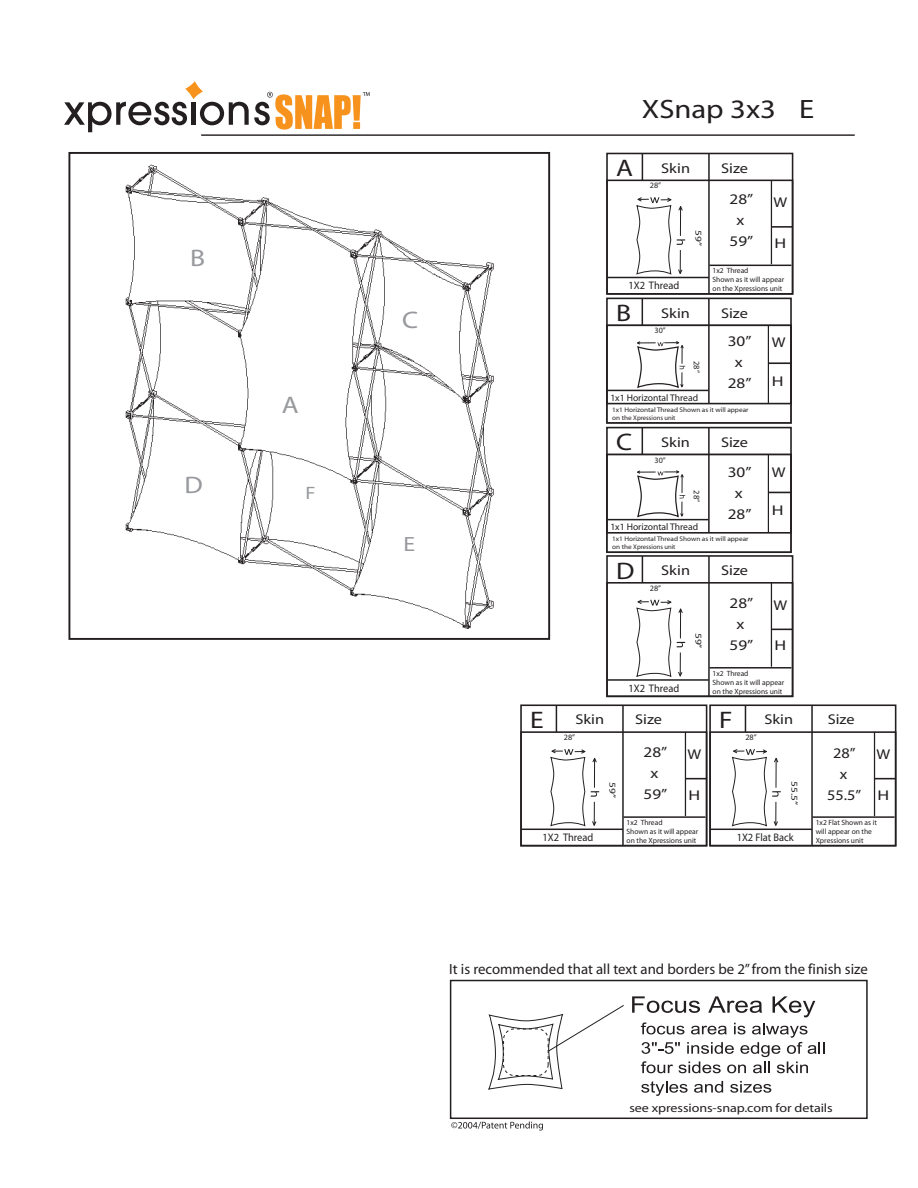
<style>
.page{position:relative;width:918px;height:1188px;background:#fff}
.page>*{position:absolute;margin:0;border:0;box-sizing:border-box;transform-origin:0 0}
.t1{font:26.7px "Myriad";color:#231f20;scale:1.15 1}
.t2{font:24px "Myriad";color:#97999c;scale:1.15 1}
.t3{font:24px "Myriad";color:#231f20;scale:1.15 1}
.t4{font:20.7px "Myriad";color:#97999c;scale:1.15 1}
.t5{font:18px "Myriad";color:#97999c;scale:1.15 1}
.t6{font:14.85px "Myriad";color:#231f20}
.t7{font:14.7px/21px "Myriad";color:#231f20;text-align:center;scale:1.17 1}
.t8{font:14.7px/21px "Myriad";color:#231f20;text-align:center;scale:1.11 1}
.t9{font:14.1px "Myriad";color:#231f20;scale:1.15 1}
.t10{font:14.1px "Myriad";color:#231f20;scale:1.27 1}
.t11{font:12.15px "Myriad";letter-spacing:-.005em;color:#231f20;scale:1.15 1}
.t12{font:10.95px "Myriad";color:#231f20;scale:.95 1}
.t13{font:9.6px "Myriad";color:#231f20}
.t14{font:9px "Myriad";color:#231f20;scale:1.28 1}
.t15{font:8.4px "Myriad";color:#231f20}
.t16{font:8.25px "Myriad";color:#231f20}
.t17{font:8.1px "Myriad";color:#231f20}
.t18{font:7.65px/9.1px "Myriad";color:#231f20}
.t19{font:6.75px/8.1px "Myriad";color:#231f20;scale:1.08 1}
.s1{font-size:24px}
</style>
<div class="page">
<img style="left:125px;top:153px;width:426px;height:486px">
<hr style="left:201px;top:134px;width:654px;height:2px;background:#231f20">
<div style="left:68px;top:152px;width:482px;height:488px;border:2px solid #231f20"></div>
<div style="left:181px;top:240px;width:36px;height:36px;background:#fff;border-radius:50%"></div>
<div style="left:393px;top:302px;width:36px;height:36px;background:#fff;border-radius:50%"></div>
<div style="left:175px;top:467px;width:36px;height:36px;background:#fff;border-radius:50%"></div>
<div style="left:395px;top:528px;width:31px;height:31px;background:#fff;border-radius:50%"></div>
<div style="left:298px;top:479px;width:27px;height:27px;background:#fff;border-radius:50%"></div>
<div style="left:273px;top:387px;width:35px;height:36px;background:#fff;border-radius:50%"></div>
<hr style="left:771px;top:180px;width:1px;height:84px;background:#231f20">
<hr style="left:771px;top:226px;width:21px;height:2px;background:#231f20">
<div style="left:606px;top:153px;width:187px;height:142px;border:2px solid #231f20"></div>
<div style="left:606px;top:180px;width:187px;height:115px;border:2px solid #231f20"></div>
<hr style="left:708px;top:153px;width:2px;height:141px;background:#231f20">
<svg style="left:642px;top:153px;width:1px;height:27px"></svg>
<hr style="left:607px;top:277px;width:102px;height:1px;background:#231f20">
<svg style="left:636px;top:197px;width:49px;height:78px"></svg>
<hr style="left:709px;top:265px;width:82px;height:1px;background:#231f20">
<hr style="left:771px;top:583px;width:1px;height:84px;background:#231f20">
<svg style="left:772px;top:629px;width:18px;height:1px"></svg>
<div style="left:606px;top:555px;width:187px;height:142px;border:2px solid #231f20"></div>
<div style="left:606px;top:582px;width:187px;height:115px;border:2px solid #231f20"></div>
<hr style="left:708px;top:556px;width:2px;height:140px;background:#231f20">
<svg style="left:642px;top:556px;width:1px;height:27px"></svg>
<hr style="left:607px;top:679px;width:102px;height:2px;background:#231f20">
<svg style="left:636px;top:600px;width:49px;height:77px"></svg>
<hr style="left:709px;top:667px;width:82px;height:2px;background:#231f20">
<hr style="left:685px;top:732px;width:1px;height:84px;background:#231f20">
<svg style="left:686px;top:778px;width:18px;height:1px"></svg>
<div style="left:520px;top:704px;width:187px;height:142px;border:2px solid #231f20"></div>
<div style="left:520px;top:731px;width:187px;height:115px;border:2px solid #231f20"></div>
<hr style="left:622px;top:705px;width:2px;height:141px;background:#231f20">
<svg style="left:556px;top:705px;width:1px;height:27px"></svg>
<hr style="left:521px;top:829px;width:102px;height:1px;background:#231f20">
<svg style="left:550px;top:749px;width:49px;height:78px"></svg>
<hr style="left:623px;top:816px;width:82px;height:2px;background:#231f20">
<div style="left:606px;top:298px;width:186px;height:106px;border:2px solid #231f20"></div>
<div style="left:606px;top:324px;width:186px;height:100px;border:2px solid #231f20"></div>
<hr style="left:708px;top:298px;width:2px;height:105px;background:#231f20">
<svg style="left:642px;top:298px;width:1px;height:27px"></svg>
<hr style="left:607px;top:390px;width:102px;height:1px;background:#231f20">
<hr style="left:768px;top:325px;width:1px;height:78px;background:#231f20">
<hr style="left:768px;top:362px;width:23px;height:2px;background:#231f20">
<svg style="left:637px;top:341px;width:48px;height:61px"></svg>
<div style="left:606px;top:427px;width:186px;height:107px;border:2px solid #231f20"></div>
<div style="left:606px;top:454px;width:186px;height:99px;border:2px solid #231f20"></div>
<hr style="left:708px;top:428px;width:2px;height:105px;background:#231f20">
<svg style="left:642px;top:428px;width:1px;height:26px"></svg>
<hr style="left:607px;top:519px;width:102px;height:1px;background:#231f20">
<hr style="left:768px;top:455px;width:1px;height:78px;background:#231f20">
<svg style="left:769px;top:492px;width:22px;height:1px"></svg>
<svg style="left:637px;top:471px;width:48px;height:50px"></svg>
<hr style="left:874px;top:732px;width:1px;height:84px;background:#231f20">
<svg style="left:875px;top:778px;width:18px;height:1px"></svg>
<div style="left:709px;top:704px;width:187px;height:142px;border:2px solid #231f20"></div>
<div style="left:709px;top:731px;width:187px;height:115px;border:2px solid #231f20"></div>
<hr style="left:811px;top:705px;width:2px;height:141px;background:#231f20">
<svg style="left:745px;top:705px;width:1px;height:27px"></svg>
<hr style="left:710px;top:829px;width:102px;height:1px;background:#231f20">
<svg style="left:732px;top:749px;width:49px;height:78px"></svg>
<hr style="left:812px;top:816px;width:83px;height:2px;background:#231f20">
<svg style="left:64px;top:81px;width:306px;height:51px"></svg>
<svg style="left:632px;top:996px;width:68px;height:17px"></svg>
<svg style="left:708px;top:996px;width:54px;height:17px"></svg>
<svg style="left:773px;top:996px;width:42px;height:21px"></svg>
<svg style="left:641px;top:1023px;width:183px;height:50px"></svg>
<svg style="left:641px;top:1081px;width:47px;height:15px"></svg>
<svg style="left:694px;top:1081px;width:29px;height:12px"></svg>
<svg style="left:730px;top:1081px;width:41px;height:12px"></svg>
<svg style="left:488px;top:1005px;width:136px;height:85px"></svg>
<div style="left:450px;top:980px;width:418px;height:139px;border:2px solid #231f20"></div>
<div style="left:503px;top:1029px;width:46px;height:47px;border:1px dashed #231f20;border-radius:11px"></div>
<svg style="left:451px;top:1121px;width:92px;height:10px"></svg>
<h2 class="t2" style="left:190px;top:246px;width:15px">B</h2>
<h2 class="t2" style="left:185px;top:473px;width:17px">D</h2>
<h2 class="t2" style="left:282px;top:393px;width:16px">A</h2>
<h3 class="t5" style="left:305px;top:484px;width:10px">F</h3>
<h2 class="t2" style="left:402px;top:308px;width:15px">C</h2>
<h3 class="t4" style="left:403px;top:533px;width:12px">E</h3>
<h1 class="t1" style="left:642px;top:95px;width:152px">XSnap 3x3 E</h1>
<h3 class="t9" style="left:616px;top:161px;width:66px"><span class="s1">A</span> Skin</h3>
<h3 class="t9" style="left:721px;top:161px;width:25px">Size</h3>
<p class="t16" style="left:650px;top:181px;width:13px">28”</p>
<h3 class="t12" style="left:628px;top:280px;width:55px">1X2 Thread</h3>
<p class="t14" style="left:703px;top:230px;width:14px;rotate:90deg">59”</p>
<h3 class="t7" style="left:730px;top:189px;width:22px">28” x<br>59”</h3>
<h3 class="t9" style="left:774px;top:196px;width:13px">W</h3>
<h3 class="t10" style="left:774px;top:236px;width:11px">H</h3>
<p class="t18" style="left:713px;top:266px;width:73px">1x2 Thread<br>Shown as it will appear on the Xpressions unit</p>
<h2 class="t3" style="left:616px;top:301px;width:15px">B</h2>
<h3 class="t9" style="left:661px;top:306px;width:27px">Skin</h3>
<h3 class="t9" style="left:721px;top:306px;width:25px">Size</h3>
<p class="t17" style="left:655px;top:327px;width:13px">30”</p>
<p class="t15" style="left:701px;top:361px;width:13px;rotate:90deg">28”</p>
<h3 class="t7" style="left:728px;top:332px;width:22px">30” x<br>28”</h3>
<p class="t13" style="left:610px;top:393px;width:89px">1x1 Horizontal Thread</p>
<p class="t19" style="left:612px;top:406px;width:128px">1x1 Horizontal Thread Shown as it will appear on the Xpressions unit</p>
<h3 class="t9" style="left:616px;top:435px;width:66px"><span class="s1">C</span> Skin</h3>
<h3 class="t9" style="left:721px;top:435px;width:25px">Size</h3>
<p class="t17" style="left:655px;top:456px;width:13px">30”</p>
<p class="t15" style="left:701px;top:490px;width:13px;rotate:90deg">28”</p>
<h3 class="t7" style="left:728px;top:462px;width:22px">30” x<br>28”</h3>
<p class="t13" style="left:610px;top:522px;width:89px">1x1 Horizontal Thread</p>
<p class="t19" style="left:612px;top:535px;width:128px">1x1 Horizontal Thread Shown as it will appear on the Xpressions unit</p>
<h3 class="t9" style="left:616px;top:563px;width:66px"><span class="s1">D</span> Skin</h3>
<h3 class="t9" style="left:721px;top:563px;width:25px">Size</h3>
<p class="t16" style="left:650px;top:584px;width:13px">28”</p>
<h3 class="t9" style="left:772px;top:336px;width:13px">W</h3>
<h3 class="t10" style="left:772px;top:374px;width:11px">H</h3>
<h3 class="t9" style="left:772px;top:465px;width:13px">W</h3>
<h3 class="t10" style="left:772px;top:503px;width:11px">H</h3>
<p class="t14" style="left:703px;top:633px;width:14px;rotate:90deg">59”</p>
<h3 class="t7" style="left:730px;top:593px;width:22px">28” x<br>59”</h3>
<h3 class="t9" style="left:774px;top:598px;width:13px">W</h3>
<h3 class="t10" style="left:774px;top:639px;width:11px">H</h3>
<h3 class="t12" style="left:628px;top:683px;width:55px">1X2 Thread</h3>
<p class="t18" style="left:713px;top:669px;width:73px">1x2 Thread<br>Shown as it will appear on the Xpressions unit</p>
<h2 class="t3" style="left:530px;top:708px;width:13px">E</h2>
<h3 class="t9" style="left:575px;top:713px;width:27px">Skin</h3>
<h3 class="t9" style="left:635px;top:713px;width:25px">Size</h3>
<h2 class="t3" style="left:719px;top:708px;width:13px">F</h2>
<h3 class="t9" style="left:764px;top:713px;width:27px">Skin</h3>
<h3 class="t9" style="left:828px;top:713px;width:25px">Size</h3>
<p class="t16" style="left:564px;top:733px;width:13px">28”</p>
<p class="t16" style="left:745px;top:733px;width:13px">28”</p>
<p class="t14" style="left:617px;top:782px;width:14px;rotate:90deg">59”</p>
<h3 class="t7" style="left:644px;top:742px;width:22px">28” x<br>59”</h3>
<h3 class="t9" style="left:688px;top:747px;width:13px">W</h3>
<h3 class="t10" style="left:689px;top:788px;width:11px">H</h3>
<p class="t14" style="left:799px;top:781px;width:20px;rotate:90deg">55.5”</p>
<h3 class="t8" style="left:827px;top:743px;width:32px">28”<br>x<br>55.5”</h3>
<h3 class="t9" style="left:877px;top:747px;width:13px">W</h3>
<h3 class="t10" style="left:878px;top:788px;width:11px">H</h3>
<h3 class="t12" style="left:542px;top:832px;width:55px">1X2 Thread</h3>
<p class="t18" style="left:627px;top:818px;width:73px">1x2 Thread<br>Shown as it will appear on the Xpressions unit</p>
<h3 class="t12" style="left:737px;top:832px;width:61px">1X2 Flat Back</h3>
<p class="t18" style="left:816px;top:818px;width:63px">1x2 Flat Shown as it will appear on the<br>Xpressions unit</p>
<h3 class="t6" style="left:449px;top:962px;width:420px">It is recommended that all text and borders be 2” from the finish size</h3>
<h3 class="t11" style="left:629px;top:1101px;width:178px">see xpressions-snap.com for details</h3>
</div>
